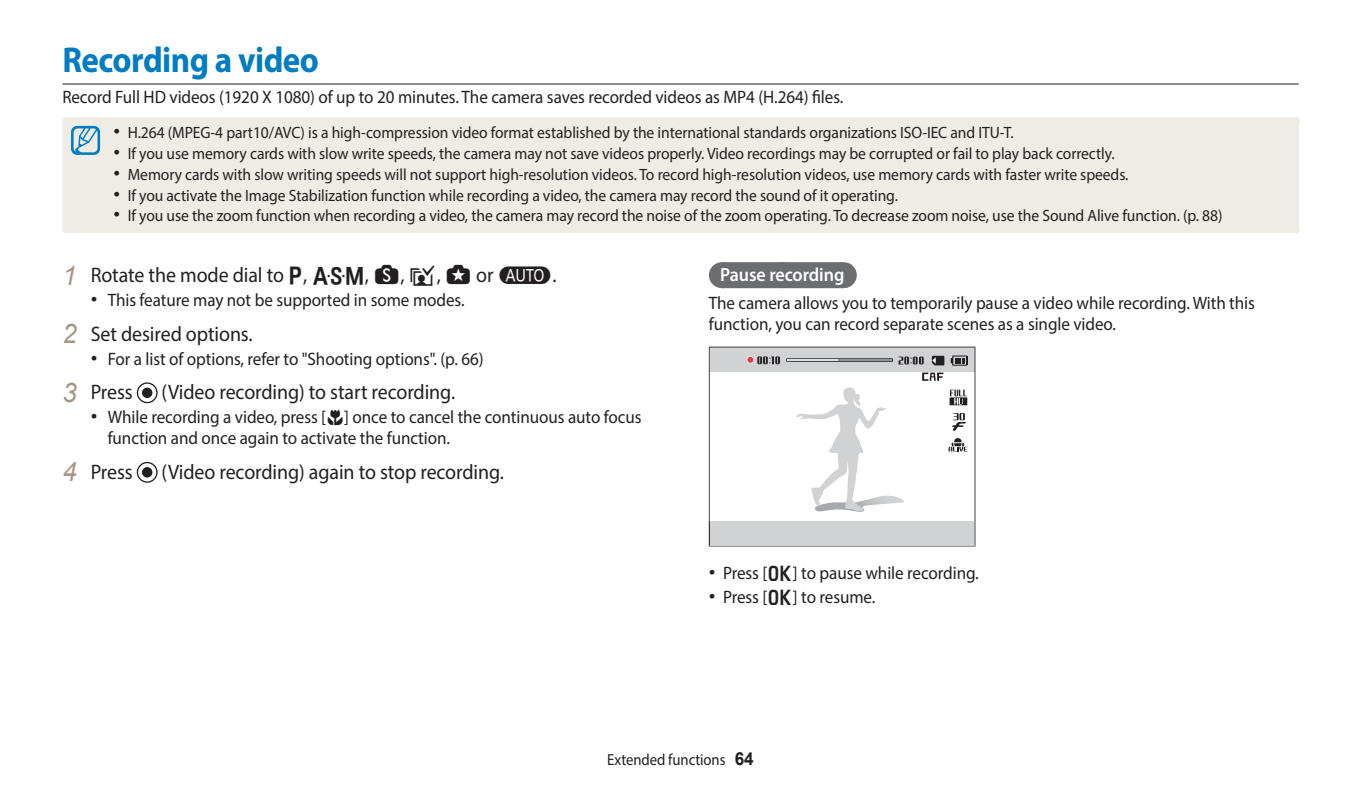
<style>
.page{position:relative;width:1361px;height:794px;background:#fff}
.page>*{position:absolute;margin:0;border:0;box-sizing:border-box;transform-origin:0 0}
.t1{font:700 36px "Myriad Pro";letter-spacing:-.015em;color:#007cc2;scale:.92 1}
.t2{font:21px "Myriad Pro";letter-spacing:-.005em;color:#231f20;scale:.95 1}
.t3{font:600 19px "Myriad Pro";letter-spacing:-.005em;color:#fff;scale:.95 1}
.t4{font:18px/21px "Myriad Pro";letter-spacing:-.005em;color:#231f20;scale:.95 1}
.t5{font:16.4px "Myriad Pro";letter-spacing:-.005em;color:#231f20;scale:.95 1}
.t6{font:16px "Myriad Pro";letter-spacing:-.005em;color:#231f20;scale:.92 1}
.s1{font-family:"Arial";font-size:19px}
.s2{font-family:"Arial";font-style:italic;font-size:27px;color:#a39783}
.s3{font-family:"WB350 F"}
.s4{font-family:"Arial";font-weight:700;font-size:18px}
</style>
<div class="page">
<svg style="left:137px;top:383px;width:20px;height:19px"></svg>
<div style="left:137px;top:382px;width:21px;height:21px;border:1px solid #231f20;border-radius:50%"></div>
<div style="left:141px;top:387px;width:12px;height:11px;background:#231f20;border-radius:50%"></div>
<div style="left:141px;top:387px;width:12px;height:12px;border:1px solid #fff;border-radius:50%"></div>
<svg style="left:137px;top:462px;width:20px;height:20px"></svg>
<div style="left:137px;top:462px;width:21px;height:21px;border:1px solid #231f20;border-radius:50%"></div>
<div style="left:141px;top:466px;width:12px;height:12px;background:#231f20;border-radius:50%"></div>
<div style="left:141px;top:466px;width:12px;height:12px;border:1px solid #fff;border-radius:50%"></div>
<div style="left:722px;top:262px;width:121px;height:26px;background:#6c6d70"></div>
<svg style="left:785px;top:262px;width:27px;height:1px"></svg>
<svg style="left:843px;top:262px;width:1px;height:26px"></svg>
<svg style="left:709px;top:347px;width:266px;height:199px"></svg>
<svg style="left:796px;top:387px;width:112px;height:125px"></svg>
<div style="left:709px;top:521px;width:266px;height:24px;background:#d1d2d4"></div>
<svg style="left:950px;top:355px;width:17px;height:11px"></svg>
<svg style="left:786px;top:356px;width:137px;height:8px"></svg>
<svg style="left:746px;top:356px;width:34px;height:8px"></svg>
<svg style="left:932px;top:356px;width:12px;height:9px"></svg>
<svg style="left:948px;top:438px;width:19px;height:13px"></svg>
<svg style="left:952px;top:413px;width:14px;height:18px"></svg>
<svg style="left:922px;top:372px;width:21px;height:9px"></svg>
<svg style="left:949px;top:390px;width:18px;height:15px"></svg>
<hr style="left:62px;top:84px;width:1236px;height:1px;background:#231f20">
<div style="left:68px;top:123px;width:1225px;height:104px;background:#efece6"></div>
<div style="left:65px;top:227px;width:46px;height:6px;background:#efece6"></div>
<div style="left:111px;top:227px;width:1185px;height:6px;background:#efece6"></div>
<div style="left:65px;top:117px;width:46px;height:6px;background:#efece6"></div>
<div style="left:62px;top:120px;width:6px;height:110px;background:#efece6"></div>
<div style="left:111px;top:117px;width:1185px;height:6px;background:#efece6"></div>
<div style="left:1293px;top:120px;width:6px;height:110px;background:#efece6"></div>
<svg style="left:62px;top:117px;width:41px;height:95px"></svg>
<h1 class="t1" style="left:62px;top:47px;width:280px">Recording a video</h1>
<p class="t4" style="left:62px;top:89px;width:823px">Record Full HD videos (1920 X 1080) of up to 20 minutes. The camera saves recorded videos as MP4 (H.264) files.</p>
<p class="t5" style="left:114px;top:127px;width:949px"><span class="s1">•</span> H.264 (MPEG-4 part10/AVC) is a high-compression video format established by the international standards organizations ISO-IEC and ITU-T.</p>
<p class="t5" style="left:114px;top:147px;width:1055px"><span class="s1">•</span> If you use memory cards with slow write speeds, the camera may not save videos properly. Video recordings may be corrupted or fail to play back correctly.</p>
<p class="t5" style="left:114px;top:168px;width:1070px"><span class="s1">•</span> Memory cards with slow writing speeds will not support high-resolution videos. To record high-resolution videos, use memory cards with faster write speeds.</p>
<p class="t5" style="left:114px;top:189px;width:827px"><span class="s1">•</span> If you activate the Image Stabilization function while recording a video, the camera may record the sound of it operating.</p>
<p class="t5" style="left:114px;top:210px;width:1168px"><span class="s1">•</span> If you use the zoom function when recording a video, the camera may record the noise of the zoom operating. To decrease zoom noise, use the Sound Alive function. (p. 88)</p>
<p class="t2" style="left:62px;top:267px;width:522px"><span class="s2">1</span> Rotate the mode dial to <span class="s3">P</span>, <span class="s3">G</span>, <span class="s3">S</span>, <span class="s3">I</span>, <span class="s3">G</span> or <span class="s3">T</span>.</p>
<p class="t4" style="left:91px;top:293px;width:395px"><span class="s1">•</span> This feature may not be supported in some modes.</p>
<p class="t2" style="left:62px;top:326px;width:202px"><span class="s2">2</span> Set desired options.</p>
<p class="t4" style="left:91px;top:351px;width:415px"><span class="s1">•</span> For a list of options, refer to "Shooting options". (p. 66)</p>
<p class="t2" style="left:62px;top:384px;width:76px"><span class="s2">3</span> Press</p>
<p class="t2" style="left:162px;top:384px;width:310px">(Video recording) to start recording.</p>
<p class="t4" style="left:108px;top:409px;width:563px;text-indent:-17px"><span class="s1">•</span> While recording a video, press [<span class="s3">C</span>] once to cancel the continuous auto focus function and once again to activate the function.</p>
<p class="t2" style="left:62px;top:464px;width:76px"><span class="s2">4</span> Press</p>
<p class="t2" style="left:162px;top:464px;width:362px">(Video recording) again to stop recording.</p>
<p class="t3" style="left:720px;top:267px;width:132px">Pause recording</p>
<p class="t4" style="left:709px;top:295px;width:576px">The camera allows you to temporarily pause a video while recording. With this function, you can record separate scenes as a single video.</p>
<p class="t4" style="left:709px;top:565px;width:286px"><span class="s1">•</span> Press [<span class="s3">O</span>] to pause while recording.</p>
<p class="t4" style="left:709px;top:589px;width:177px"><span class="s1">•</span> Press [<span class="s3">O</span>] to resume.</p>
<p class="t6" style="left:607px;top:753px;width:161px">Extended functions <span class="s4">64</span></p>
</div>
